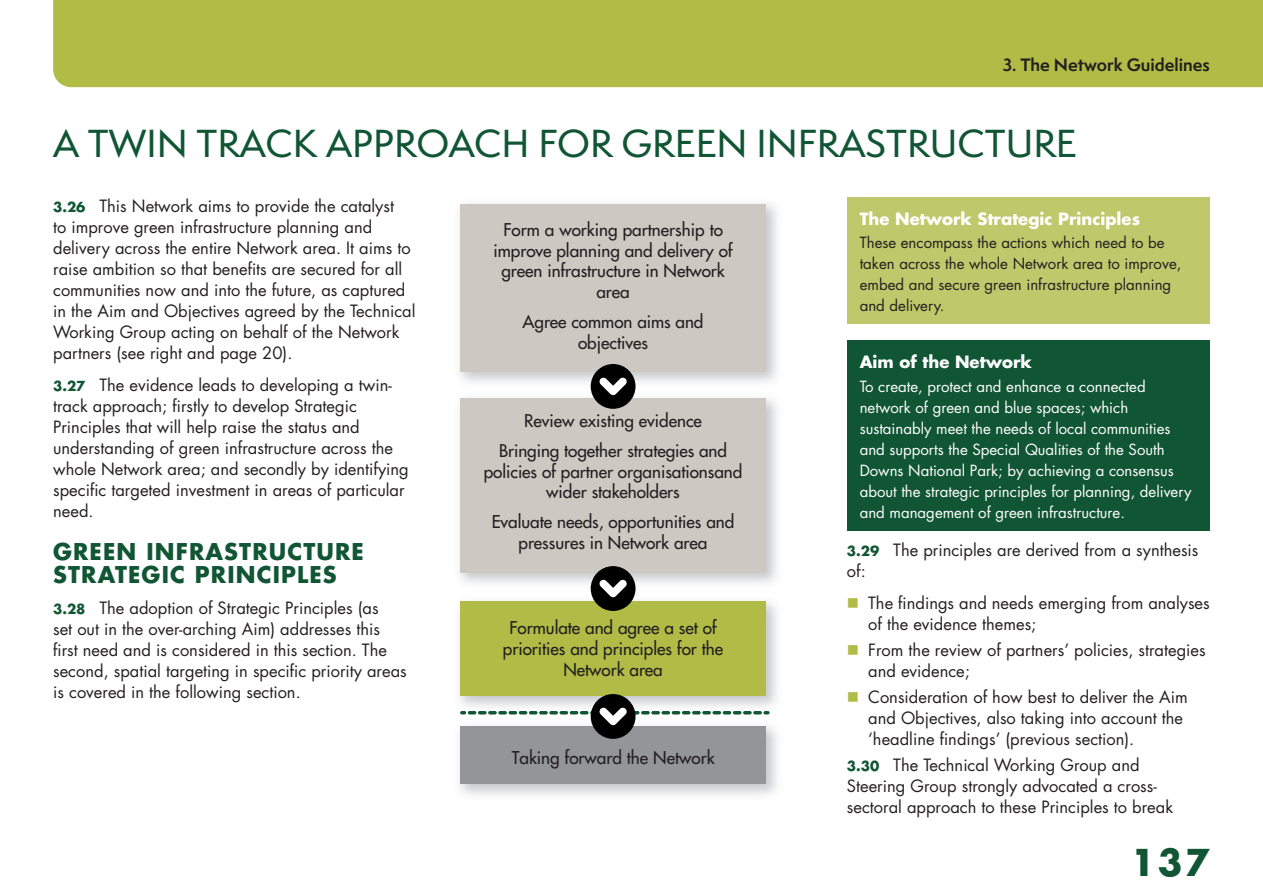
<style>
.page{position:relative;width:1263px;height:893px;background:#fff}
.page>*{position:absolute;margin:0;border:0;box-sizing:border-box;transform-origin:0 0}
.HeadAa{font:500 36px "Semplicita Pro";color:#115634}
.t1{font:700 36px "Futura";color:#115634}
.HeadB{font:700 22.5px/22.5px "Futura";letter-spacing:.05em;color:#115634}
.t2{font:17.1px/20.5px "Futura";letter-spacing:-.005em;color:#231f20;text-align:center}
.t3{font:16.5px/21px "Futura";color:#231f20}
.BoxHead{font:700 16.5px "Futura";color:#fff}
.t4{font:700 16.5px "Semplicita Pro";color:#231f20}
.BoxText{font:15px/21px "Futura";color:#fff}
.BoxText-2{font:15px/21px "Futura";color:#231f20}
.s1{font-weight:700;font-size:13.5px;color:#115634}
</style>
<div class="page">
<img style="left:459px;top:203px;width:318px;height:186px">
<div style="left:460px;top:204px;width:306px;height:168px;background:#cdc8c1"></div>
<img style="left:459px;top:391px;width:318px;height:404px">
<div style="left:460px;top:399px;width:306px;height:174px;background:#cdc8c1"></div>
<img style="left:459px;top:592px;width:318px;height:1px">
<div style="left:460px;top:602px;width:306px;height:94px;background:#b0bc46"></div>
<div style="left:460px;top:726px;width:306px;height:58px;background:#939598"></div>
<div style="left:591px;top:364px;width:44px;height:45px;background:#000001;border-radius:50%"></div>
<svg style="left:599px;top:377px;width:28px;height:18px"></svg>
<div style="left:591px;top:566px;width:44px;height:45px;background:#000001;border-radius:50%"></div>
<svg style="left:599px;top:579px;width:28px;height:18px"></svg>
<div style="left:591px;top:694px;width:44px;height:45px;background:#000001;border-radius:50%"></div>
<svg style="left:460px;top:707px;width:309px;height:18px"></svg>
<div style="left:847px;top:197px;width:363px;height:127px;background:#bfc86a"></div>
<div style="left:847px;top:341px;width:363px;height:190px;background:#115634"></div>
<div style="left:53px;top:0;width:1210px;height:87px;background:#b0bc46"></div>
<p class="t4" style="left:1003px;top:53px;width:209px">3. The Network Guidelines</p>
<p class="HeadAa" style="left:53px;top:118px;width:1025px">A TWIN TRACK APPROACH FOR GREEN INFRASTRUCTURE</p>
<p class="t3" style="left:53px;top:195px;width:364px"><span class="s1">3.26</span> This Network aims to provide the catalyst<br>to improve green infrastructure planning and delivery across the entire Network area. It aims to raise ambition so that benefits are secured for all communities now and into the future, as captured in the Aim and Objectives agreed by the Technical Working Group acting on behalf of the Network partners (see right and page 20).</p>
<p class="t3" style="left:53px;top:374px;width:357px"><span class="s1">3.27</span> The evidence leads to developing a twin&shy;track approach; firstly to develop Strategic Principles that will help raise the status and understanding of green infrastructure across the whole Network area; and secondly by identifying specific targeted investment in areas of particular need.</p>
<p class="HeadB" style="left:53px;top:540px;width:312px">GREEN INFRASTRUCTURE<br>STRATEGIC PRINCIPLES</p>
<p class="t3" style="left:53px;top:597px;width:355px"><span class="s1">3.28</span> The adoption of Strategic Principles (as<br>set out in the over-arching Aim) addresses this first need and is considered in this section. The second, spatial targeting in specific priority areas is covered in the following section.</p>
<p class="t2" style="left:493px;top:220px;width:241px">Form a working partnership to improve planning and delivery of green infrastructure in Network area</p>
<p class="t2" style="left:523px;top:312px;width:182px">Agree common aims and objectives</p>
<p class="t2" style="left:499px;top:405px;width:229px;line-height:30.3px">Review existing evidence<br>Bringing together strategies and</p>
<p class="t2" style="left:484px;top:461px;width:260px">policies of partner organisationsand wider stakeholders</p>
<p class="t2" style="left:492px;top:512px;width:244px">Evaluate needs, opportunities and pressures in Network area</p>
<p class="t2" style="left:503px;top:618px;width:222px">Formulate and agree a set of priorities and principles for the<br>Network area</p>
<p class="t2" style="left:512px;top:747px;width:204px">Taking forward the Network</p>
<p class="BoxHead" style="left:860px;top:207px;width:282px">The Network Strategic Principles</p>
<p class="BoxText-2" style="left:860px;top:232px;width:323px">These encompass the actions which need to be taken across the whole Network area to improve, embed and secure green infrastructure planning and delivery.</p>
<p class="BoxHead" style="left:860px;top:350px;width:174px">Aim of the Network</p>
<p class="BoxText" style="left:860px;top:376px;width:333px">To create, protect and enhance a connected network of green and blue spaces; which sustainably meet the needs of local communities and supports the Special Qualities of the South Downs National Park; by achieving a consensus about the strategic principles for planning, delivery and management of green infrastructure.</p>
<p class="t3" style="left:847px;top:539px;width:353px"><span class="s1">3.29</span> The principles are derived from a synthesis of:</p>
<p class="t3" style="left:868px;top:592px;width:343px">The findings and needs emerging from analyses of the evidence themes;</p>
<p class="t3" style="left:868px;top:639px;width:339px">From the review of partners’ policies, strategies and evidence;</p>
<p class="t3" style="left:868px;top:686px;width:321px">Consideration of how best to deliver the Aim and Objectives, also taking into account the ‘headline findings’ (previous section).</p>
<p class="t3" style="left:847px;top:755px;width:328px"><span class="s1">3.30</span> The Technical Working Group and<br>Steering Group strongly advocated a cross&shy;sectoral approach to these Principles to break</p>
<h1 class="t1" style="left:1131px;top:837px;width:81px">137</h1>
</div>
